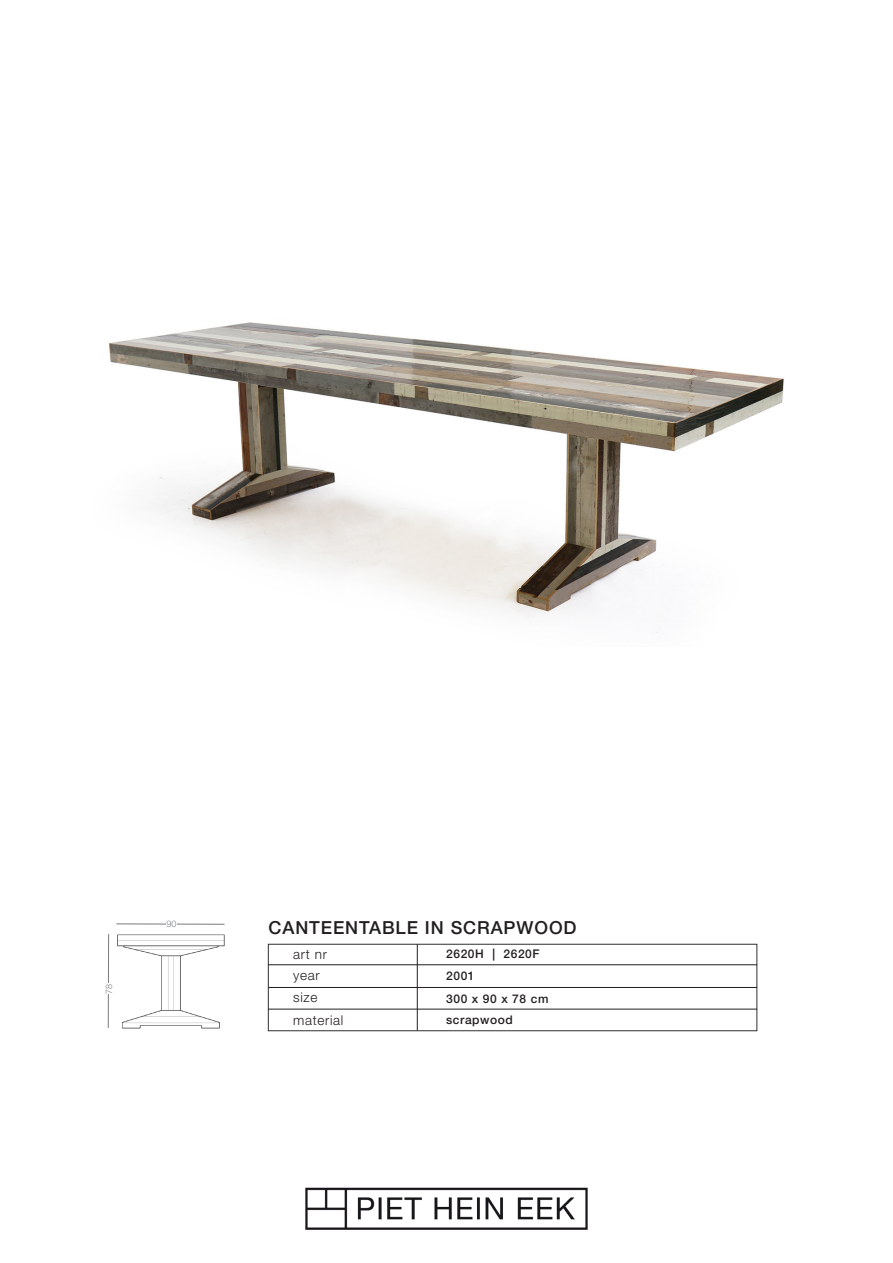
<style>
.page{position:relative;width:893px;height:1263px;background:#fff}
.page>*{position:absolute;margin:0;border:0;box-sizing:border-box;transform-origin:0 0}
.t1{font:500 18px "Helvetica Neue LT Std";letter-spacing:.05em;color:#231f20}
.t2{font:300 13.5px "Helvetica Neue LT Std";letter-spacing:.05em;color:#231f20}
.t3{font:500 12px "Helvetica Neue LT Std";letter-spacing:.05em;color:#231f20}
.t4{font:300 9px "Helvetica Neue LT Std";color:#808285}
</style>
<div class="page">
<img style="left:109px;top:322px;width:675px;height:311px">
<img style="left:117px;top:934px;width:108px;height:95px">
<div style="left:268px;top:944px;width:489px;height:87px;border:1px solid #312f30"></div>
<hr style="left:268px;top:964px;width:489px;height:1px;background:#231f20">
<hr style="left:268px;top:987px;width:489px;height:1px;background:#231f20">
<hr style="left:268px;top:1009px;width:489px;height:1px;background:#231f20">
<hr style="left:417px;top:944px;width:1px;height:86px;background:#231f20">
<hr style="left:108px;top:934px;width:1px;height:94px;background:#231f20">
<div style="left:106px;top:983px;width:6px;height:11px;background:#fff"></div>
<hr style="left:116px;top:923px;width:109px;height:2px;background:#231f20">
<div style="left:166px;top:920px;width:11px;height:8px;background:#fff"></div>
<img style="left:305px;top:1187px;width:283px;height:43px">
<p class="t4" style="left:103px;top:994px;width:12px;rotate:-90deg">78</p>
<p class="t4" style="left:166px;top:918px;width:12px">90</p>
<p class="t1" style="left:269px;top:916px;width:310px">CANTEENTABLE IN SCRAPWOOD</p>
<p class="t2" style="left:293px;top:946px;width:35px">art nr</p>
<p class="t2" style="left:293px;top:967px;width:28px">year</p>
<p class="t2" style="left:293px;top:989px;width:26px">size</p>
<p class="t2" style="left:293px;top:1012px;width:52px">material</p>
<p class="t3" style="left:446px;top:946px;width:95px">2620H | 2620F</p>
<p class="t3" style="left:446px;top:969px;width:30px">2001</p>
<p class="t3" style="left:446px;top:991px;width:104px">300 x 90 x 78 cm</p>
<p class="t3" style="left:446px;top:1012px;width:68px">scrapwood</p>
</div>
